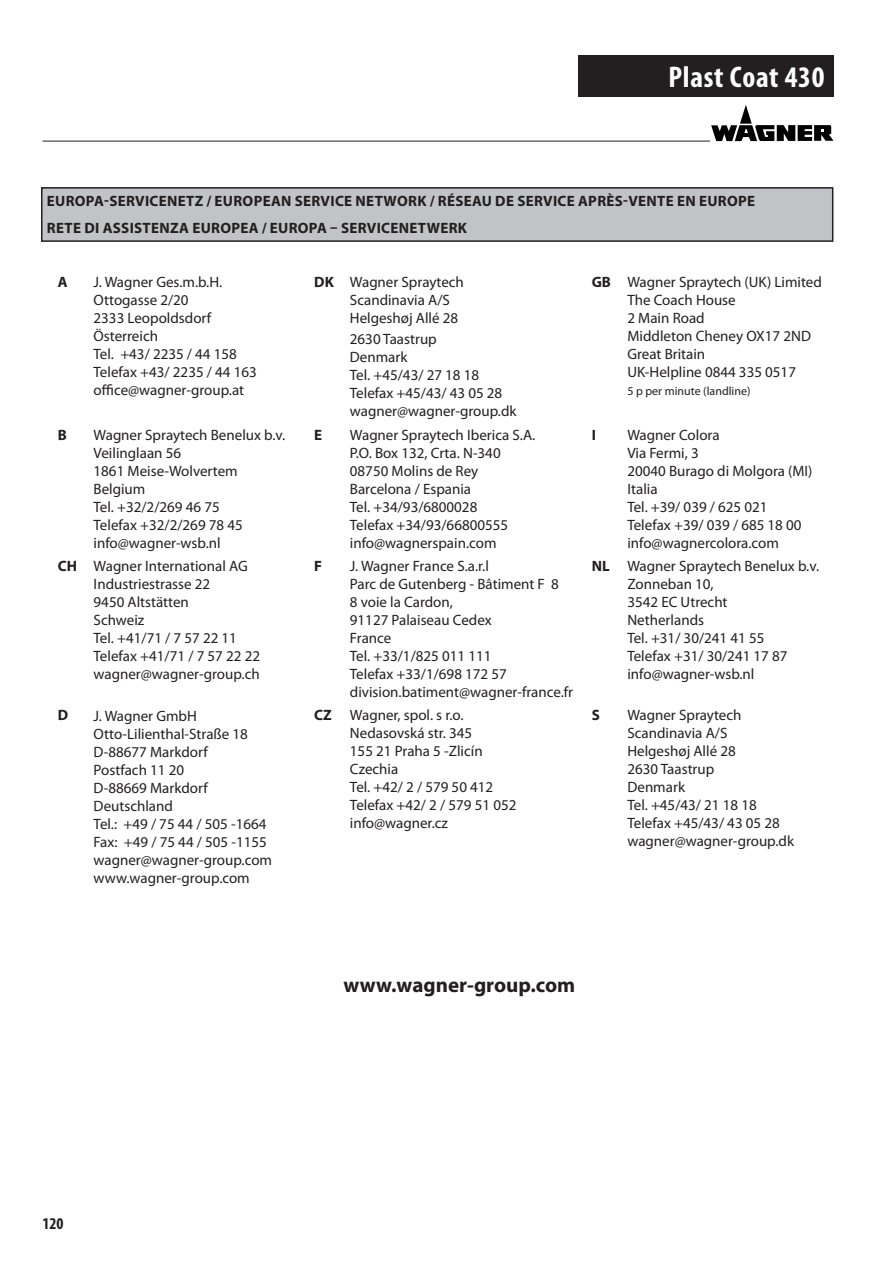
<style>
.page{position:relative;width:893px;height:1263px;background:#fff}
.page>*{position:absolute;margin:0;border:0;box-sizing:border-box;transform-origin:0 0}
.t1{font:700 condensed 30px "Myriad Pro";letter-spacing:.025em;color:#fff}
.t2{font:700 21px "Myriad Pro";color:#231f20}
.t3{font:700 condensed 16.5px "Myriad Pro";color:#231f20}
.t4{font:15px/18px "Myriad Pro";color:#231f20}
.t5{font:700 15px/27px "Myriad Pro";letter-spacing:.02em;color:#231f20}
.t6{font:12px "Myriad Pro";color:#231f20}
.s1{font-weight:700}
</style>
<div class="page">
<div style="left:578px;top:55px;width:255px;height:41px;background:#231f20"></div>
<svg style="left:711px;top:105px;width:122px;height:36px"></svg>
<hr style="left:43px;top:141px;width:667px;height:1px;background:#231f20">
<div style="left:42px;top:188px;width:791px;height:53px;background:#c2c3c6"></div>
<div style="left:41px;top:187px;width:792px;height:55px;border:2px solid #231f20"></div>
<h1 class="t1" style="left:668px;top:58px;width:158px">Plast Coat 430</h1>
<p class="t5" style="left:47px;top:187px;width:710px">EUROPA-SERVICENETZ / EUROPEAN SERVICE NETWORK / RÉSEAU DE SERVICE APRÈS-VENTE EN EUROPE<br>RETE DI ASSISTENZA EUROPEA / EUROPA – SERVICENETWERK</p>
<p class="t5" style="left:58px;top:268px;width:11px">A</p>
<p class="t4" style="left:94px;top:273px;width:165px">J. Wagner Ges.m.b.H.<br>Ottogasse 2/20<br>2333 Leopoldsdorf<br>Österreich<br>Tel. +43/ 2235 / 44 158<br>Telefax +43/ 2235 / 44 163 office@wagner-group.at</p>
<p class="t4" style="left:350px;top:273px;width:116px;text-indent:-36px"><span class="s1">DK</span> Wagner Spraytech<br>Scandinavia A/S<br>Helgeshøj Allé 28</p>
<p class="t4" style="left:350px;top:330px;width:168px">2630 Taastrup<br>Denmark<br>Tel. +45/43/ 27 18 18<br>Telefax +45/43/ 43 05 28 wagner@wagner-group.dk</p>
<p class="t4" style="left:627px;top:273px;width:196px;text-indent:-36px"><span class="s1">GB</span> Wagner Spraytech (UK) Limited<br>The Coach House<br>2 Main Road<br>Middleton Cheney OX17 2ND<br>Great Britain<br>UK-Helpline 0844 335 0517</p>
<p class="t6" style="left:627px;top:384px;width:125px">5 p per minute (landline)</p>
<p class="t5" style="left:58px;top:421px;width:11px">B</p>
<p class="t4" style="left:94px;top:425px;width:193px">Wagner Spraytech Benelux b.v.<br>Veilinglaan 56<br>1861 Meise-Wolvertem<br>Belgium<br>Tel. +32/2/269 46 75<br>Telefax +32/2/269 78 45 info@wagner-wsb.nl</p>
<p class="t5" style="left:314px;top:421px;width:10px">E</p>
<p class="t4" style="left:350px;top:425px;width:187px">Wagner Spraytech Iberica S.A.<br>P.O. Box 132, Crta. N-340<br>08750 Molins de Rey<br>Barcelona / Espania<br>Tel. +34/93/6800028<br>Telefax +34/93/66800555 info@wagnerspain.com</p>
<p class="t5" style="left:592px;top:421px;width:6px">I</p>
<p class="t4" style="left:627px;top:425px;width:187px">Wagner Colora<br>Via Fermi, 3<br>20040 Burago di Molgora (MI)<br>Italia<br>Tel. +39/ 039 / 625 021<br>Telefax +39/ 039 / 685 18 00 info@wagnercolora.com</p>
<p class="t4" style="left:94px;top:557px;width:168px;text-indent:-36px"><span class="s1">CH</span> Wagner International AG<br>Industriestrasse 22<br>9450 Altstätten<br>Schweiz<br>Tel. +41/71 / 7 57 22 11<br>Telefax +41/71 / 7 57 22 22 wagner@wagner-group.ch</p>
<p class="t5" style="left:314px;top:552px;width:9px">F</p>
<p class="t4" style="left:350px;top:557px;width:225px">J. Wagner France S.a.r.l<br>Parc de Gutenberg - Bâtiment F 8<br>8 voie la Cardon,<br>91127 Palaiseau Cedex<br>France<br>Tel. +33/1/825 011 111<br>Telefax +33/1/698 172 57 division.batiment@wagner-france.fr</p>
<p class="t4" style="left:627px;top:557px;width:193px;text-indent:-36px"><span class="s1">NL</span> Wagner Spraytech Benelux b.v.<br>Zonneban 10,<br>3542 EC Utrecht<br>Netherlands<br>Tel. +31/ 30/241 41 55<br>Telefax +31/ 30/241 17 87 info@wagner-wsb.nl</p>
<p class="t5" style="left:58px;top:701px;width:12px">D</p>
<p class="t4" style="left:94px;top:707px;width:180px">J. Wagner GmbH<br>Otto-Lilienthal-Straße 18<br>D-88677 Markdorf<br>Postfach 11 20<br>D-88669 Markdorf<br>Deutschland<br>Tel.: +49 / 75 44 / 505 -1664<br>Fax: +49 / 75 44 / 505 -1155 wagner@wagner-group.com www.wagner-group.com</p>
<p class="t4" style="left:350px;top:706px;width:168px;text-indent:-36px"><span class="s1">CZ</span> Wagner, spol. s r.o.<br>Nedasovská str. 345<br>155 21 Praha 5 -Zlicín<br>Czechia<br>Tel. +42/ 2 / 579 50 412<br>Telefax +42/ 2 / 579 51 052 info@wagner.cz</p>
<p class="t5" style="left:592px;top:701px;width:10px">S</p>
<p class="t4" style="left:627px;top:706px;width:168px">Wagner Spraytech<br>Scandinavia A/S<br>Helgeshøj Allé 28<br>2630 Taastrup<br>Denmark<br>Tel. +45/43/ 21 18 18<br>Telefax +45/43/ 43 05 28 wagner@wagner-group.dk</p>
<p class="t3" style="left:43px;top:1214px;width:23px">120</p>
<h2 class="t2" style="left:344px;top:972px;width:233px">WWW.WAGNER-GROUP.COM</h2>
</div>
